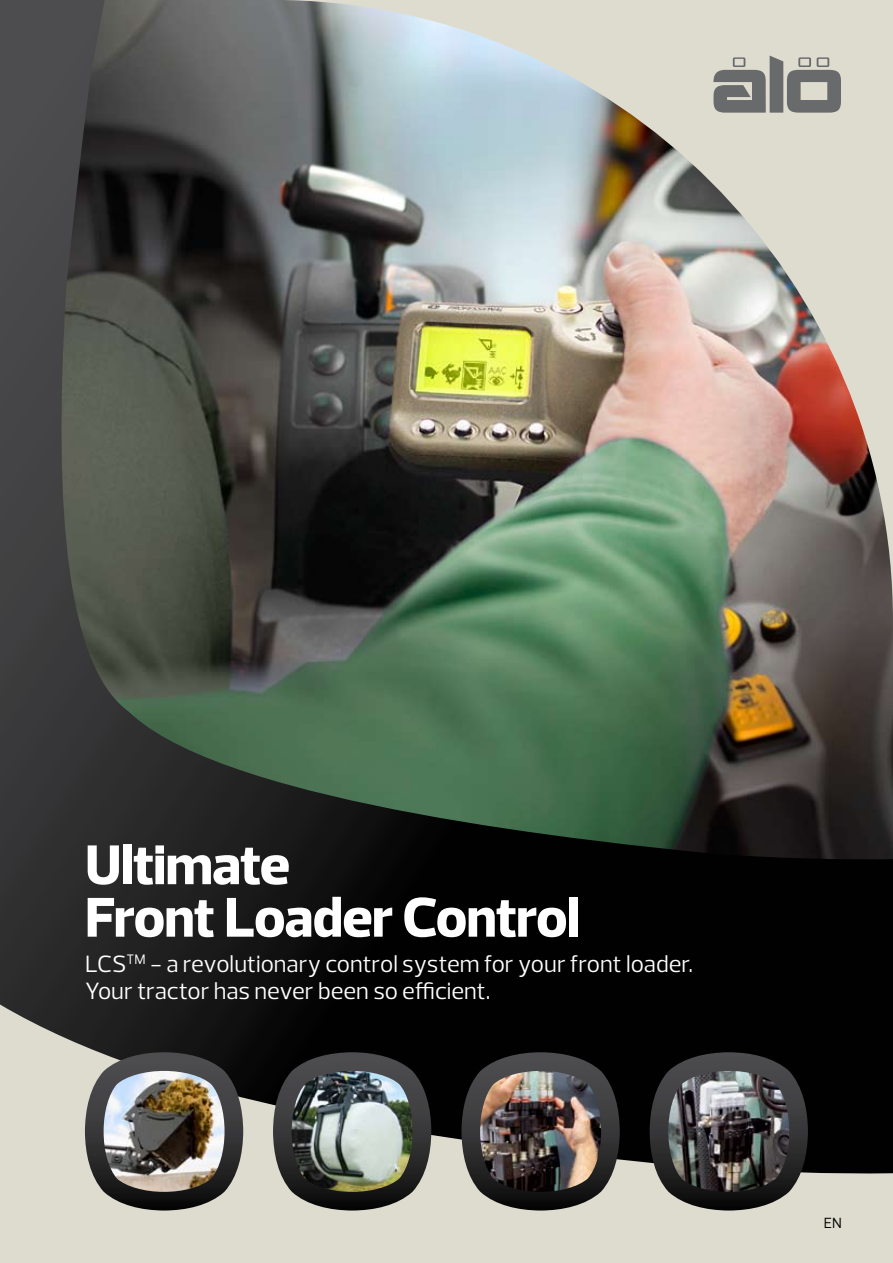
<style>
.page{position:relative;width:893px;height:1263px;background:#fff}
.page>*{position:absolute;margin:0;border:0;box-sizing:border-box;transform-origin:0 0}
.t1{font:800 57px/52.5px "Prelo";letter-spacing:-.015em;color:#fff}
.t2{font:24px/27px "Prelo";color:#fff}
.t3{font:15px "Prelo";color:#000}
.t4{font:13.5px "Prelo";color:#000}
</style>
<div class="page">
<div style="left:0;top:1174px;width:893px;height:89px;background:#dddccf"></div>
<svg style="left:0;top:659px;width:893px;height:515px;background:#2a3129"></svg>
<img style="left:85px;top:1052px;width:158px;height:158px">
<img style="left:273px;top:1052px;width:158px;height:158px">
<img style="left:461px;top:1052px;width:159px;height:158px">
<svg style="left:650px;top:1052px;width:158px;height:158px;background:#4e4e4d"></svg>
<img style="left:0;top:0;width:893px;height:659px">
<svg style="left:713px;top:56px;width:128px;height:57px;background:#949490"></svg>
<h1 class="t1" style="left:85px;top:839px;width:496px">Ultimate<br>Front Loader Control</h1>
<p class="t2" style="left:85px;top:951px;width:610px">LCS<sup>TM</sup> - a revolutionary control system for your front loader.<br>Your tractor has never been so efficient.</p>
<p class="t3" style="left:824px;top:1213px;width:20px">EN</p>
<p class="t4" style="left:834px;top:1214px;width:6px">1</p>
</div>
